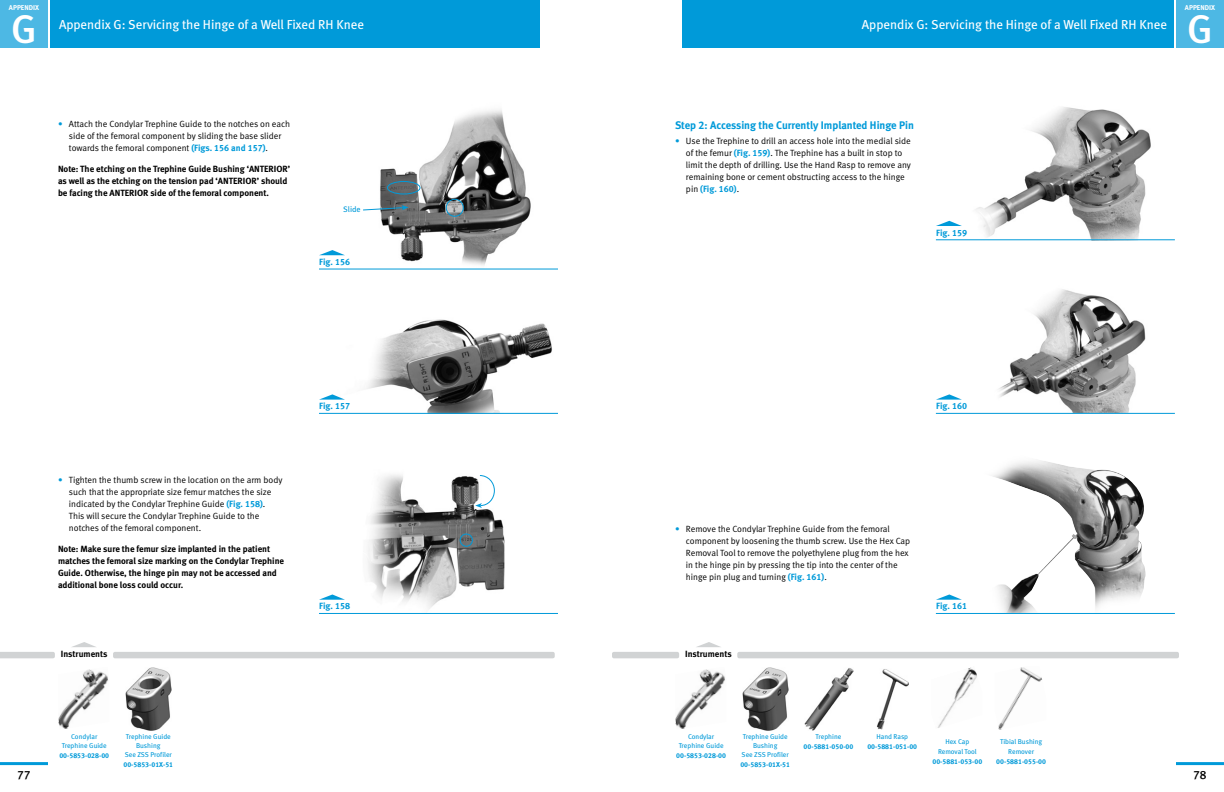
<style>
.page{position:relative;width:1224px;height:792px;background:#fff}
.page>*{position:absolute;margin:0;border:0;box-sizing:border-box;transform-origin:0 0}
.t1{font:500 40px "Meta";color:#fff}
.t2{font:13px "Meta Book LF";color:#fff}
.t3{font:12px "Meta Medium LF";color:#000}
.t4{font:11px "Meta Bold LF";color:#009ad9}
.t5{font:9px/12px "Meta Normal LF";color:#000}
.t6{font:9px/12px "Meta Bold LF";color:#000}
.t7{font:9px "Meta Bold LF";color:#009ad9}
.t8{font:8px "Meta";color:#009ad9}
.t9{font:7px/9px "Meta";color:#009ad9;text-align:center}
.t10{font:7px "Meta Bold LF";color:#009ad9}
.t11{font:7px "Meta Bold LF";color:#fff}
.s1{color:#009ad9}
.s2{font-family:"Meta Bold LF";color:#009ad9}
.s3{font-family:"Meta Normal LF";color:#000}
</style>
<div class="page">
<div style="left:50px;top:0;width:490px;height:48px;background:#009ad9"></div>
<div style="left:683px;top:0;width:491px;height:48px;background:#009ad9"></div>
<div style="left:1176px;top:0;width:48px;height:48px;background:#4db8e4"></div>
<div style="left:0;top:0;width:48px;height:48px;background:#4db8e4"></div>
<hr style="left:0;top:762px;width:48px;height:3px;background:#009ad9">
<hr style="left:1176px;top:762px;width:48px;height:3px;background:#009ad9">
<div style="left:737px;top:652px;width:442px;height:6px;background:#d1d3d4;border-radius:2px"></div>
<div style="left:612px;top:652px;width:67px;height:6px;background:#d1d3d4;border-radius:2px"></div>
<svg style="left:697px;top:642px;width:24px;height:5px"></svg>
<div style="left:113px;top:652px;width:442px;height:6px;background:#d1d3d4;border-radius:2px"></div>
<svg style="left:0;top:652px;width:55px;height:6px"></svg>
<svg style="left:72px;top:642px;width:24px;height:5px"></svg>
<img style="left:367px;top:475px;width:138px;height:138px">
<div style="left:460px;top:534px;width:13px;height:13px;border:1px solid #009ad9;border-radius:50%"></div>
<svg style="left:475px;top:475px;width:20px;height:33px"></svg>
<img style="left:354px;top:110px;width:183px;height:159px">
<div style="left:387px;top:181px;width:33px;height:13px;border:1px solid #009ad9;border-radius:50%"></div>
<div style="left:446px;top:199px;width:18px;height:18px;border:1px solid #009ad9;border-radius:50%"></div>
<svg style="left:362px;top:205px;width:47px;height:6px"></svg>
<hr style="left:319px;top:269px;width:239px;height:1px;background:#009ad9">
<svg style="left:320px;top:250px;width:24px;height:5px"></svg>
<hr style="left:319px;top:613px;width:239px;height:1px;background:#009ad9">
<svg style="left:319px;top:595px;width:26px;height:5px"></svg>
<img style="left:330px;top:319px;width:228px;height:94px">
<img style="left:949px;top:289px;width:225px;height:124px">
<img style="left:949px;top:107px;width:202px;height:132px">
<img style="left:993px;top:460px;width:153px;height:153px">
<hr style="left:936px;top:239px;width:239px;height:1px;background:#009ad9">
<svg style="left:936px;top:221px;width:26px;height:5px"></svg>
<hr style="left:936px;top:413px;width:239px;height:1px;background:#009ad9">
<svg style="left:936px;top:394px;width:26px;height:6px"></svg>
<hr style="left:319px;top:413px;width:239px;height:1px;background:#009ad9">
<svg style="left:319px;top:394px;width:26px;height:6px"></svg>
<hr style="left:936px;top:613px;width:239px;height:1px;background:#009ad9">
<svg style="left:936px;top:595px;width:26px;height:5px"></svg>
<img style="left:58px;top:669px;width:50px;height:60px">
<img style="left:675px;top:669px;width:50px;height:60px">
<img style="left:125px;top:667px;width:47px;height:63px">
<img style="left:742px;top:667px;width:46px;height:63px">
<img style="left:804px;top:668px;width:49px;height:62px">
<img style="left:877px;top:669px;width:32px;height:61px">
<img style="left:937px;top:667px;width:40px;height:61px">
<img style="left:998px;top:667px;width:44px;height:63px">
<p class="t11" style="left:9px;top:4px;width:32px">APPENDIX</p>
<h1 class="t1" style="left:11px;top:6px;width:27px">G</h1>
<h2 class="t2" style="left:59px;top:17px;width:307px">Appendix G: Servicing the Hinge of a Well Fixed RH Knee</h2>
<h2 class="t2" style="left:862px;top:17px;width:307px">Appendix G: Servicing the Hinge of a Well Fixed RH Knee</h2>
<p class="t11" style="left:1185px;top:4px;width:32px">APPENDIX</p>
<h1 class="t1" style="left:1187px;top:6px;width:27px">G</h1>
<p class="t5" style="left:69px;top:118px;width:223px;text-indent:-11px"><span class="s1">•</span> Attach the Condylar Trephine Guide to the notches on each side of the femoral component by sliding the base slider towards the femoral component <span class="s2">(Figs. 156 and 157)</span>.</p>
<p class="t6" style="left:58px;top:163px;width:234px">Note: The etching on the Trephine Guide Bushing ‘ANTERIOR’ as well as the etching on the tension pad ‘ANTERIOR’ should be facing the ANTERIOR side of the femoral component.</p>
<p class="t8" style="left:343px;top:204px;width:19px">Slide</p>
<p class="t7" style="left:319px;top:256px;width:32px">Fig. 156</p>
<p class="t4" style="left:675px;top:118px;width:241px">Step 2: Accessing the Currently Implanted Hinge Pin</p>
<p class="t5" style="left:686px;top:135px;width:226px;text-indent:-11px"><span class="s1">•</span> Use the Trephine to drill an access hole into the medial side of the femur <span class="s2">(Fig. 159)</span>. The Trephine has a built in stop to limit the depth of drilling. Use the Hand Rasp to remove any remaining bone or cement obstructing access to the hinge</p>
<p class="t7" style="left:686px;top:183px;width:55px"><span class="s3">pin</span> (Fig. 160)<span class="s3">.</span></p>
<p class="t7" style="left:936px;top:227px;width:32px">Fig. 159</p>
<p class="t5" style="left:69px;top:473px;width:215px;text-indent:-11px"><span class="s1">•</span> Tighten the thumb screw in the location on the arm body such that the appropriate size femur matches the size indicated by the Condylar Trephine Guide <span class="s2">(Fig. 158)</span>.<br>This will secure the Condylar Trephine Guide to the notches of the femoral component.</p>
<p class="t6" style="left:58px;top:542px;width:228px">Note: Make sure the femur size implanted in the patient matches the femoral size marking on the Condylar Trephine Guide. Otherwise, the hinge pin may not be accessed and additional bone loss could occur.</p>
<p class="t7" style="left:319px;top:401px;width:32px">Fig. 157</p>
<p class="t7" style="left:936px;top:401px;width:32px">Fig. 160</p>
<p class="t7" style="left:319px;top:601px;width:32px">Fig. 158</p>
<p class="t5" style="left:686px;top:523px;width:226px;text-indent:-11px"><span class="s1">•</span> Remove the Condylar Trephine Guide from the femoral component by loosening the thumb screw. Use the Hex Cap Removal Tool to remove the polyethylene plug from the hex in the hinge pin by pressing the tip into the center of the hinge pin plug and turning <span class="s2">(Fig. 161)</span>.</p>
<p class="t7" style="left:936px;top:601px;width:32px">Fig. 161</p>
<p class="t6" style="left:61px;top:648px;width:48px">Instruments</p>
<p class="t6" style="left:685px;top:648px;width:48px">Instruments</p>
<p class="t9" style="left:62px;top:732px;width:46px">Condylar<br>Trephine Guide</p>
<p class="t10" style="left:59px;top:751px;width:51px">00-5853-028-00</p>
<p class="t9" style="left:125px;top:732px;width:49px">Trephine Guide<br>Bushing<br>See ZSS Profiler</p>
<p class="t10" style="left:123px;top:760px;width:51px">00-5853-01X-51</p>
<p class="t9" style="left:679px;top:732px;width:46px">Condylar<br>Trephine Guide</p>
<p class="t10" style="left:676px;top:751px;width:51px">00-5853-028-00</p>
<p class="t9" style="left:742px;top:732px;width:49px">Trephine Guide<br>Bushing<br>See ZSS Profiler</p>
<p class="t10" style="left:740px;top:760px;width:51px">00-5853-01X-51</p>
<p class="t9" style="left:816px;top:732px;width:27px">Trephine</p>
<p class="t10" style="left:804px;top:742px;width:51px">00-5881-050-00</p>
<p class="t9" style="left:876px;top:732px;width:33px">Hand Rasp</p>
<p class="t10" style="left:867px;top:742px;width:51px">00-5881-051-00</p>
<p class="t9" style="left:938px;top:736px;width:40px;line-height:10px">Hex Cap<br>Removal Tool</p>
<p class="t10" style="left:932px;top:757px;width:51px">00-5881-053-00</p>
<p class="t9" style="left:1000px;top:736px;width:44px;line-height:10px">Tibial Bushing<br>Remover</p>
<p class="t10" style="left:996px;top:757px;width:51px">00-5881-055-00</p>
<h3 class="t3" style="left:17px;top:768px;width:15px">77</h3>
<h3 class="t3" style="left:1193px;top:768px;width:15px">78</h3>
</div>
